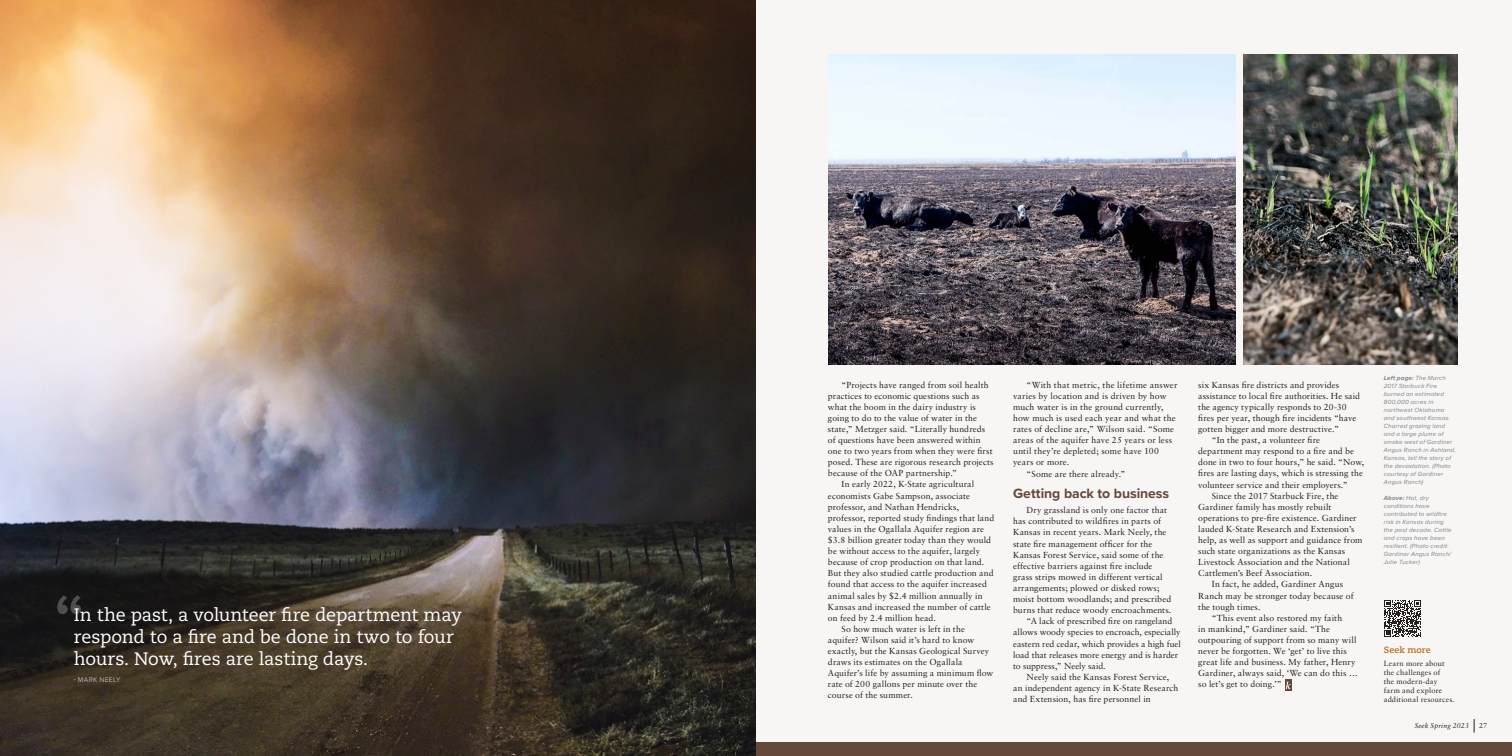
<style>
.page{position:relative;width:1512px;height:756px;background:#f7f6f5}
.page>*{position:absolute;margin:0;border:0;box-sizing:border-box;transform-origin:0 0}
.t1{font:600 72px "Proxima Nova";color:#fff}
.Pull_Quote{font:18px/22px "Caecilia LT Std";letter-spacing:-.01em;color:#fff}
.InStory_Header{font:700 14px "Proxima Nova";letter-spacing:-.005em;color:#654839}
.Seek_More_Title{font:700 9px "Caecilia LT Std";color:#b86d1d}
.Main_Body_Style{font:8.8px/11.1px "Sabon LT Std";letter-spacing:.01em;color:#231f20}
.Seek_More_Descriptio{font:7.5px/9px "Sabon LT Std";letter-spacing:.025em;color:#231f20}
.t2{font:italic 7px "Sabon LT Std";letter-spacing:.025em;color:#231f20}
.Pull_Quote_Attributi{font:7px "Proxima Nova";letter-spacing:.035em;color:#b0b1b5}
.t3{font:7px "Sabon LT Std";color:#231f20}
.Photo_Cutline{font:italic 6.2px/8px "Proxima Nova";letter-spacing:.03em;color:#808285}
.s1{font-weight:700}
</style>
<div class="page">
<div style="left:693px;top:742px;width:819px;height:14px;background:#65493a"></div>
<div style="left:1285px;top:680px;width:7px;height:11px;background:#654839"></div>
<svg style="left:1286px;top:681px;width:5px;height:8px"></svg>
<img style="left:828px;top:54px;width:408px;height:311px">
<img style="left:1243px;top:54px;width:215px;height:311px">
<img style="left:0;top:0;width:756px;height:756px">
<svg style="left:1474px;top:719px;width:1px;height:14px"></svg>
<h1 class="t1" style="left:54px;top:566px;width:32px">“</h1>
<p class="Pull_Quote" style="left:74px;top:604px;width:389px">In the past, a volunteer fire department may respond to a fire and be done in two to four hours. Now, fires are lasting days.</p>
<p class="Pull_Quote_Attributi" style="left:74px;top:674px;width:48px">- MARK NEELY</p>
<p class="Main_Body_Style" style="left:828px;top:379px;width:167px;text-indent:14px">“Projects have ranged from soil health practices to economic questions such as what the boom in the dairy industry is going to do to the value of water in the state,” Metzger said. “Literally hundreds of questions have been answered within one to two years from when they were first posed. These are rigorous research projects because of the OAP partnership.”</p>
<p class="Main_Body_Style" style="left:828px;top:479px;width:168px;text-indent:14px">In early 2022, K-State agricultural economists Gabe Sampson, associate professor, and Nathan Hendricks, professor, reported study findings that land values in the Ogallala Aquifer region are $3.8 billion greater today than they would be without access to the aquifer, largely because of crop production on that land.<br>But they also studied cattle production and found that access to the aquifer increased animal sales by $2.4 million annually in Kansas and increased the number of cattle on feed by 2.4 million head.</p>
<p class="Main_Body_Style" style="left:828px;top:623px;width:167px;text-indent:14px">So how much water is left in the aquifer? Wilson said it’s hard to know exactly, but the Kansas Geological Survey draws its estimates on the Ogallala Aquifer’s life by assuming a minimum flow rate of 200 gallons per minute over the course of the summer.</p>
<p class="Main_Body_Style" style="left:1013px;top:379px;width:166px;text-indent:14px">“With that metric, the lifetime answer varies by location and is driven by how much water is in the ground currently, how much is used each year and what the rates of decline are,” Wilson said. “Some areas of the aquifer have 25 years or less until they’re depleted; some have 100 years or more.</p>
<p class="Main_Body_Style" style="left:1027px;top:468px;width:100px">“Some are there already.”</p>
<p class="InStory_Header" style="left:1013px;top:483px;width:158px">Getting back to business</p>
<p class="Main_Body_Style" style="left:1013px;top:505px;width:160px;text-indent:14px">Dry grassland is only one factor that has contributed to wildfires in parts of Kansas in recent years. Mark Neely, the state fire management officer for the Kansas Forest Service, said some of the effective barriers against fire include grass strips mowed in different vertical arrangements; plowed or disked rows; moist bottom woodlands; and prescribed burns that reduce woody encroachments.</p>
<p class="Main_Body_Style" style="left:1013px;top:616px;width:169px;text-indent:14px">“A lack of prescribed fire on rangeland allows woody species to encroach, especially eastern red cedar, which provides a high fuel load that releases more energy and is harder to suppress,” Neely said.</p>
<p class="Main_Body_Style" style="left:1013px;top:671px;width:167px;text-indent:14px">Neely said the Kansas Forest Service, an independent agency in K-State Research and Extension, has fire personnel in</p>
<p class="Main_Body_Style" style="left:1198px;top:379px;width:163px">six Kansas fire districts and provides assistance to local fire authorities. He said the agency typically responds to 20-30 fires per year, though fire incidents “have gotten bigger and more destructive.”</p>
<p class="Main_Body_Style" style="left:1198px;top:434px;width:168px;text-indent:14px">“In the past, a volunteer fire department may respond to a fire and be done in two to four hours,” he said. “Now, fires are lasting days, which is stressing the volunteer service and their employers.”</p>
<p class="Main_Body_Style" style="left:1198px;top:490px;width:166px;text-indent:14px">Since the 2017 Starbuck Fire, the Gardiner family has mostly rebuilt operations to pre-fire existence. Gardiner lauded K-State Research and Extension’s help, as well as support and guidance from such state organizations as the Kansas Livestock Association and the National Cattlemen’s Beef Association.</p>
<p class="Main_Body_Style" style="left:1198px;top:579px;width:157px;text-indent:14px">In fact, he added, Gardiner Angus<br>Ranch may be stronger today because of the tough times.</p>
<p class="Main_Body_Style" style="left:1198px;top:612px;width:161px;text-indent:14px">“This event also restored my faith<br>in mankind,” Gardiner said. “The outpouring of support from so many will never be forgotten. We ‘get’ to live this great life and business. My father, Henry Gardiner, always said, ‘We can do this … so let’s get to doing.’”</p>
<p class="Photo_Cutline" style="left:1384px;top:373px;width:73px"><span class="s1">Left page:</span> The March<br>2017 Starbuck Fire burned an estimated<br>800,000 acres in northwest Oklahoma and southwest Kansas.<br>Charred grazing land and a large plume of smoke west of Gardiner<br>Angus Ranch in Ashland,<br>Kansas, tell the story of the devastation. (Photo courtesy of Gardiner<br>Angus Ranch)</p>
<p class="Photo_Cutline" style="left:1384px;top:493px;width:69px"><span class="s1">Above:</span> Hot, dry conditions have contributed to wildfire risk in Kansas during the past decade. Cattle and crops have been resilient. (Photo credit:<br>Gardiner Angus Ranch/<br>Julie Tucker)</p>
<p class="Seek_More_Title" style="left:1384px;top:644px;width:48px">Seek more</p>
<p class="Seek_More_Descriptio" style="left:1384px;top:659px;width:72px">Learn more about the challenges of<br>the modern-day farm and explore additional resources.</p>
<p class="t2" style="left:1415px;top:722px;width:56px">Seek Spring 2023</p>
<p class="t3" style="left:1479px;top:721px;width:9px">27</p>
</div>
